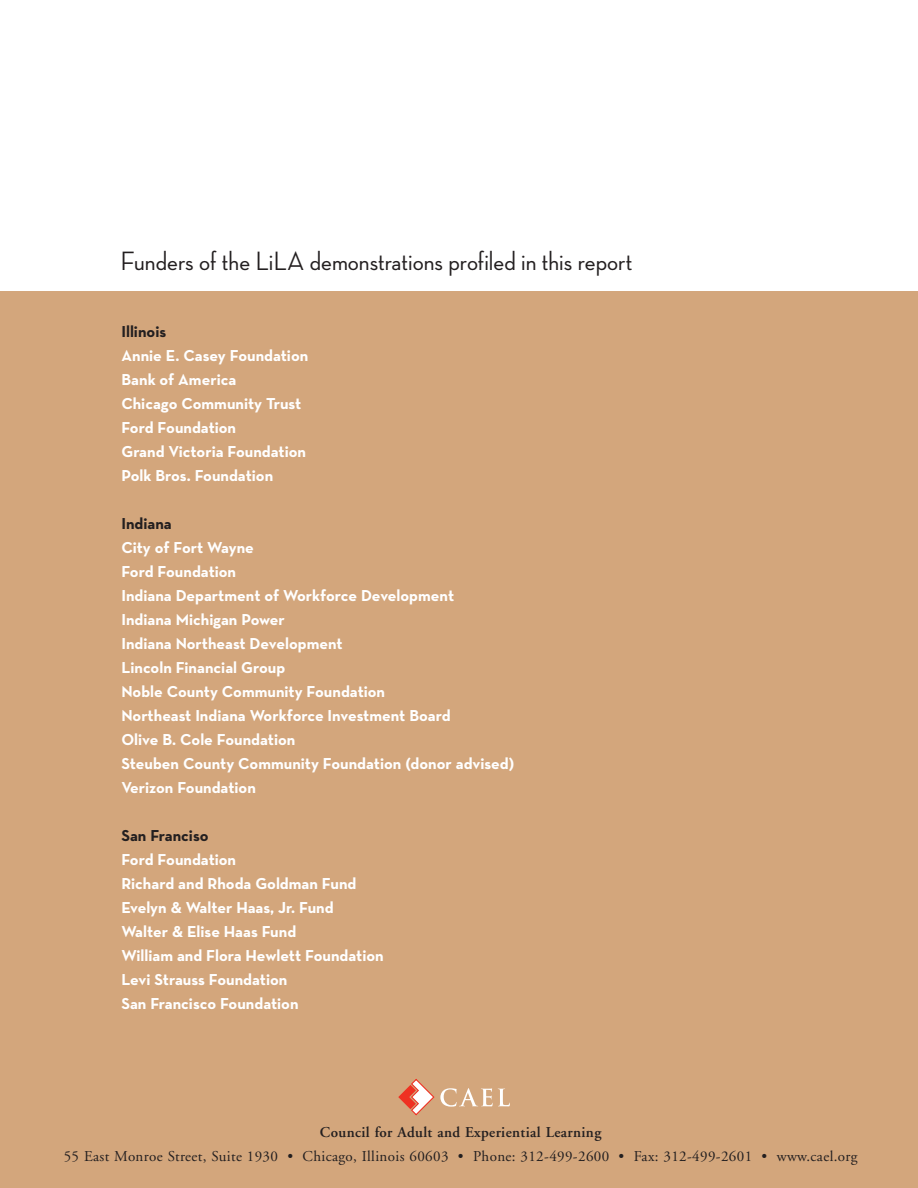
<style>
.page{position:relative;width:918px;height:1188px;background:#d3a67c}
.page>*{position:absolute;margin:0;border:0;box-sizing:border-box;transform-origin:0 0}
.t1{font:500 27px "Neutraface Display";color:#231f20}
.t2{font:700 16.2px/24px "Neutraface Text";color:#fff}
.t3{font:700 16.2px "Neutraface Text";color:#231f20}
.t4{font:15px "Adobe Garamond";letter-spacing:.025em;color:#231f20}
.t5{font:600 15px "Adobe Garamond";letter-spacing:.025em;color:#231f20}
</style>
<div class="page">
<svg style="left:398px;top:1079px;width:112px;height:37px"></svg>
<div style="left:0;top:0;width:918px;height:291px;background:#fff"></div>
<h1 class="t1" style="left:121px;top:245px;width:513px">Funders of the LiLA demonstrations profiled in this report</h1>
<p class="t3" style="left:121px;top:322px;width:46px">Illinois</p>
<p class="t2" style="left:121px;top:344px;width:188px">Annie E. Casey Foundation<br>Bank of America<br>Chicago Community Trust<br>Ford Foundation<br>Grand Victoria Foundation<br>Polk Bros. Foundation</p>
<p class="t3" style="left:121px;top:514px;width:52px">Indiana</p>
<p class="t2" style="left:121px;top:536px;width:395px">City of Fort Wayne<br>Ford Foundation<br>Indiana Department of Workforce Development<br>Indiana Michigan Power<br>Indiana Northeast Development<br>Lincoln Financial Group<br>Noble County Community Foundation<br>Northeast Indiana Workforce Investment Board<br>Olive B. Cole Foundation<br>Steuben County Community Foundation (donor advised)<br>Verizon Foundation</p>
<p class="t3" style="left:121px;top:826px;width:89px">San Franciso</p>
<p class="t2" style="left:121px;top:848px;width:264px">Ford Foundation<br>Richard and Rhoda Goldman Fund<br>Evelyn &amp; Walter Haas, Jr. Fund<br>Walter &amp; Elise Haas Fund<br>William and Flora Hewlett Foundation<br>Levi Strauss Foundation<br>San Francisco Foundation</p>
<p class="t5" style="left:320px;top:1126px;width:283px">Council for Adult and Experiential Learning</p>
<p class="t4" style="left:64px;top:1150px;width:795px">55 East Monroe Street, Suite 1930 • Chicago, Illinois 60603 • Phone: 312-499-2600 • Fax: 312-499-2601 • www.cael.org</p>
</div>
